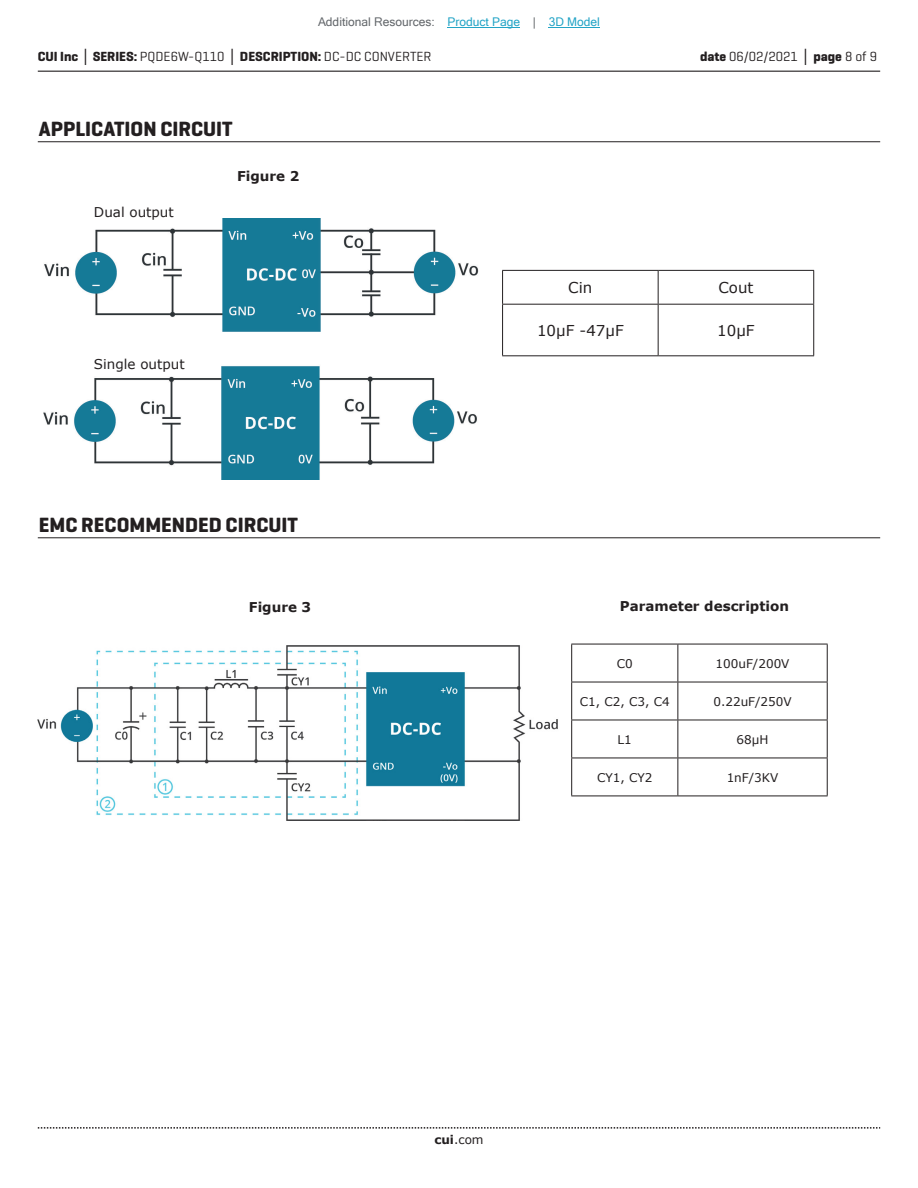
<style>
.page{position:relative;width:918px;height:1188px;background:#fff}
.page>*{position:absolute;margin:0;border:0;box-sizing:border-box;transform-origin:0 0}
.t1{font:700 21px "Geogrotesque";color:#231f20}
.t2{font:15px "Verdana";color:#231f20}
.t3{font:700 13.5px "Geogrotesque";color:#231f20}
.t4{font:700 13.5px "Verdana";color:#231f20}
.t5{font:13.5px "Geogrotesque";color:#231f20}
.t6{font:13.5px "Verdana";color:#231f20}
.t7{font:12px "Verdana";color:#231f20}
.t8{font:12px "Microsoft Sans Serif";color:#63676b}
.s1{color:#23a4c6}
.s2{font-family:"Verdana"}
.s3{font-weight:400}
.s4{font-weight:700}
.s5{font-family:"Verdana";font-weight:700}
</style>
<div class="page">
<hr style="left:38px;top:71px;width:842px;height:1px;background:#231f20">
<svg style="left:38px;top:1127px;width:842px;height:2px"></svg>
<hr style="left:38px;top:141px;width:842px;height:1px;background:#231f20">
<hr style="left:38px;top:537px;width:842px;height:1px;background:#231f20">
<hr style="left:502px;top:270px;width:156px;height:1px;background:#231f20">
<hr style="left:502px;top:271px;width:1px;height:33px;background:#231f20">
<hr style="left:658px;top:270px;width:156px;height:1px;background:#231f20">
<hr style="left:658px;top:271px;width:1px;height:33px;background:#231f20">
<hr style="left:813px;top:271px;width:1px;height:33px;background:#231f20">
<hr style="left:502px;top:304px;width:156px;height:1px;background:#231f20">
<hr style="left:502px;top:305px;width:1px;height:50px;background:#231f20">
<hr style="left:658px;top:304px;width:156px;height:1px;background:#231f20">
<hr style="left:658px;top:305px;width:1px;height:50px;background:#231f20">
<hr style="left:813px;top:305px;width:1px;height:50px;background:#231f20">
<hr style="left:502px;top:355px;width:156px;height:1px;background:#231f20">
<hr style="left:658px;top:355px;width:156px;height:1px;background:#231f20">
<hr style="left:571px;top:644px;width:107px;height:1px;background:#231f20">
<hr style="left:571px;top:644px;width:1px;height:38px;background:#231f20">
<hr style="left:678px;top:644px;width:150px;height:1px;background:#231f20">
<hr style="left:677px;top:644px;width:1px;height:38px;background:#231f20">
<hr style="left:827px;top:644px;width:1px;height:38px;background:#231f20">
<hr style="left:571px;top:682px;width:107px;height:1px;background:#231f20">
<hr style="left:571px;top:682px;width:1px;height:38px;background:#231f20">
<hr style="left:678px;top:682px;width:150px;height:1px;background:#231f20">
<hr style="left:677px;top:682px;width:1px;height:38px;background:#231f20">
<hr style="left:827px;top:682px;width:1px;height:38px;background:#231f20">
<hr style="left:571px;top:720px;width:107px;height:1px;background:#231f20">
<hr style="left:571px;top:720px;width:1px;height:38px;background:#231f20">
<hr style="left:678px;top:720px;width:150px;height:1px;background:#231f20">
<hr style="left:677px;top:720px;width:1px;height:38px;background:#231f20">
<hr style="left:827px;top:720px;width:1px;height:38px;background:#231f20">
<hr style="left:571px;top:758px;width:107px;height:1px;background:#231f20">
<hr style="left:571px;top:758px;width:1px;height:38px;background:#231f20">
<hr style="left:678px;top:758px;width:150px;height:1px;background:#231f20">
<hr style="left:677px;top:758px;width:1px;height:38px;background:#231f20">
<hr style="left:827px;top:758px;width:1px;height:38px;background:#231f20">
<hr style="left:571px;top:796px;width:107px;height:1px;background:#231f20">
<hr style="left:678px;top:796px;width:150px;height:1px;background:#231f20">
<img style="left:43px;top:219px;width:435px;height:260px">
<img style="left:38px;top:646px;width:520px;height:175px">
<hr style="left:448px;top:27px;width:72px;height:1px;background:#23a4c6">
<hr style="left:549px;top:27px;width:51px;height:1px;background:#23a4c6">
<p class="t8" style="left:318px;top:15px;width:283px">Additional Resources: <span class="s1">Product Page</span> | <span class="s1">3D Model</span></p>
<p class="t3" style="left:38px;top:48px;width:395px">CUI Inc <span class="s2">│</span> SERIES: <span class="s3">PQDE6W-Q110</span> <span class="s2">│</span> DESCRIPTION: <span class="s3">DC-DC CONVERTER</span></p>
<p class="t5" style="left:700px;top:48px;width:179px"><span class="s4">date</span> 06/02/2021 <span class="s5">│</span> <span class="s4">page</span> 8 of 9</p>
<h1 class="t1" style="left:39px;top:116px;width:195px">APPLICATION CIRCUIT</h1>
<p class="t6" style="left:94px;top:203px;width:81px">Dual output</p>
<p class="t4" style="left:237px;top:166px;width:64px">Figure 2</p>
<p class="t6" style="left:94px;top:354px;width:92px">Single output</p>
<h1 class="t1" style="left:39px;top:512px;width:261px">EMC RECOMMENDED CIRCUIT</h1>
<p class="t4" style="left:249px;top:597px;width:64px">Figure 3</p>
<p class="t2" style="left:568px;top:277px;width:26px">Cin</p>
<p class="t2" style="left:718px;top:277px;width:36px">Cout</p>
<p class="t2" style="left:537px;top:320px;width:88px">10µF -47µF</p>
<p class="t2" style="left:717px;top:320px;width:39px">10µF</p>
<p class="t4" style="left:620px;top:597px;width:171px">Parameter description</p>
<p class="t7" style="left:617px;top:655px;width:18px">C0</p>
<p class="t7" style="left:716px;top:655px;width:75px">100uF/200V</p>
<p class="t7" style="left:580px;top:693px;width:91px">C1, C2, C3, C4</p>
<p class="t7" style="left:713px;top:693px;width:80px">0.22uF/250V</p>
<p class="t7" style="left:618px;top:731px;width:16px">L1</p>
<p class="t7" style="left:737px;top:731px;width:33px">68μH</p>
<p class="t7" style="left:597px;top:769px;width:57px">CY1, CY2</p>
<p class="t7" style="left:727px;top:769px;width:53px">1nF/3KV</p>
<p class="t7" style="left:434px;top:1131px;width:51px"><span class="s4">cui</span>.com</p>
</div>
